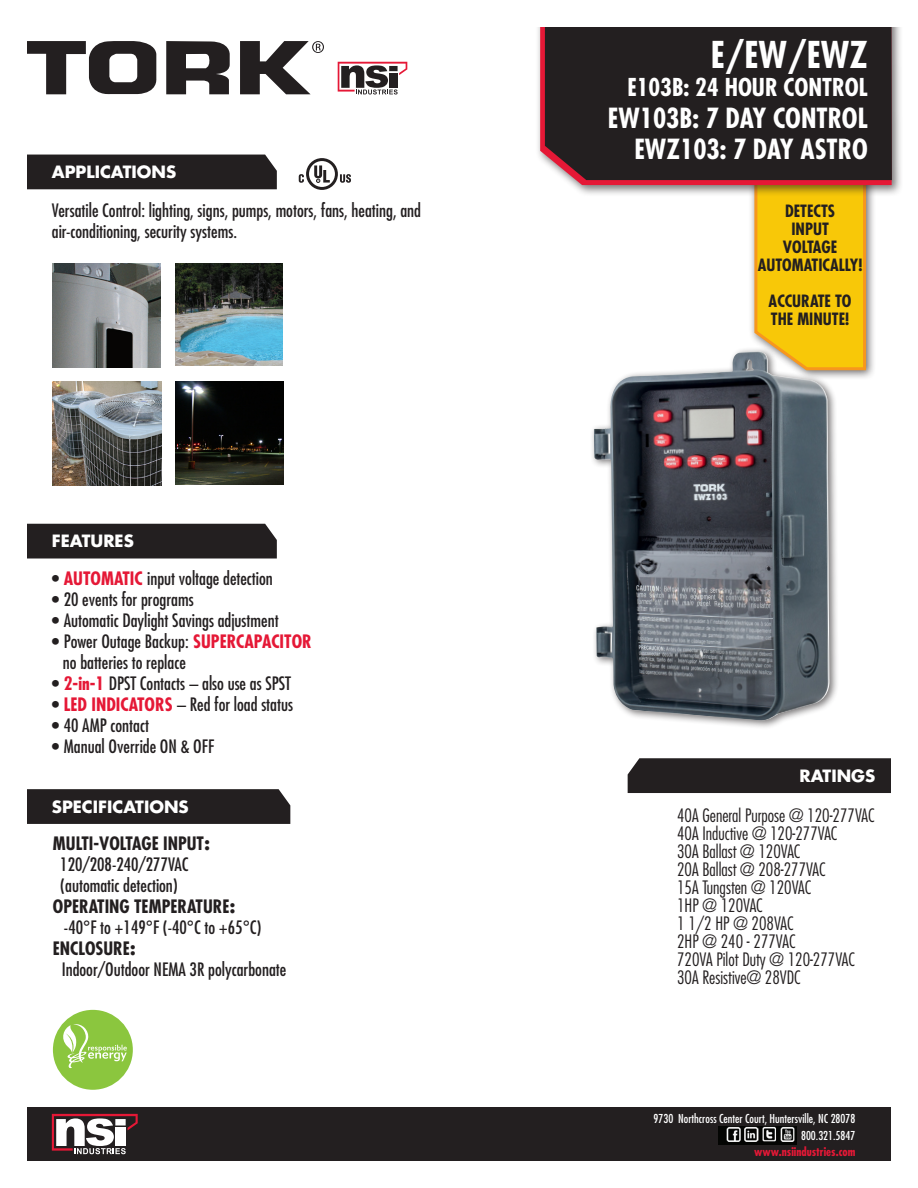
<style>
.page{position:relative;width:918px;height:1188px;background:#fff}
.page>*{position:absolute;margin:0;border:0;box-sizing:border-box;transform-origin:0 0}
.t1{font:700 condensed 36px "Futura";color:#fff}
.t2{font:700 condensed 27px/31.2px "Futura";color:#fff;text-align:right}
.t3{font:700 condensed 24px "Futura";color:#fff}
.t4{font:condensed 18px/21px "Futura";color:#231f20}
.t5{font:300 condensed 18px "Futura";color:#231f20}
.t6{font:700 condensed 18px "Futura";color:#231f20}
.t7{font:700 condensed 16.5px "Futura";color:#231f20}
.t8{font:700 16.5px "Futura";color:#fff}
.t9{font:condensed 12px "Futura";color:#fff}
.t10{font:700 condensed 12px "Futura";color:#e51836}
.s1{font-weight:700}
.s2{font-weight:700;color:#e51836}
.s3{font-stretch:normal}
</style>
<div class="page">
<img style="left:175px;top:382px;width:108px;height:103px">
<img style="left:175px;top:263px;width:108px;height:103px">
<div style="left:748px;top:165px;width:128px;height:215px;background:#231f20;opacity:.65"></div>
<svg style="left:752px;top:197px;width:116px;height:175px;background:#f6c513"></svg>
<svg style="left:27px;top:41px;width:130px;height:54px"></svg>
<svg style="left:166px;top:41px;width:64px;height:53px"></svg>
<svg style="left:240px;top:41px;width:84px;height:53px"></svg>
<svg style="left:338px;top:62px;width:69px;height:32px"></svg>
<div style="left:536px;top:27px;width:367px;height:170px;background:#231f20;opacity:.6"></div>
<svg style="left:540px;top:27px;width:352px;height:158px;background:#e33650"></svg>
<div style="left:545px;top:27px;width:347px;height:153px;background:#231f20"></div>
<div style="left:28px;top:1108px;width:863px;height:53px;background:#231f20"></div>
<img style="left:719px;top:1127px;width:77px;height:17px">
<svg style="left:52px;top:1114px;width:86px;height:40px"></svg>
<svg style="left:299px;top:158px;width:52px;height:32px"></svg>
<div style="left:53px;top:1010px;width:80px;height:80px;background:#8bc63e;border-radius:50%"></div>
<svg style="left:60px;top:1024px;width:67px;height:44px"></svg>
<div style="left:628px;top:758px;width:263px;height:35px;background:#231f20"></div>
<div style="left:589px;top:347px;width:250px;height:383px;background:#231f20;opacity:.6"></div>
<img style="left:593px;top:352px;width:238px;height:369px">
<img style="left:53px;top:264px;width:108px;height:103px">
<img style="left:53px;top:381px;width:108px;height:104px">
<div style="left:27px;top:155px;width:250px;height:34px;background:#231f20"></div>
<div style="left:27px;top:789px;width:263px;height:35px;background:#231f20"></div>
<div style="left:27px;top:524px;width:250px;height:35px;background:#231f20"></div>
<p class="t8" style="left:52px;top:161px;width:126px">APPLICATIONS</p>
<p class="t4" style="left:52px;top:200px;width:371px">Versatile Control: lighting, signs, pumps, motors, fans, heating, and air-conditioning, security systems.</p>
<p class="t8" style="left:52px;top:530px;width:84px">FEATURES</p>
<p class="t4" style="left:52px;top:568px;width:223px"><span class="s1">•</span> <span class="s2">AUTOMATIC</span> input voltage detection</p>
<p class="t4" style="left:52px;top:589px;width:143px"><span class="s1">•</span> 20 events for programs</p>
<p class="t4" style="left:52px;top:610px;width:228px"><span class="s1">•</span> Automatic Daylight Savings adjustment</p>
<p class="t4" style="left:63px;top:631px;width:250px;text-indent:-11px"><span class="s1">•</span> Power Outage Backup: <span class="s2">SUPERCAPACITOR </span>no batteries to replace</p>
<p class="t4" style="left:52px;top:673px;width:241px"><span class="s1">•</span> <span class="s2">2-in-1</span> DPST Contacts – also use as SPST</p>
<p class="t4" style="left:52px;top:694px;width:243px"><span class="s1">•</span> <span class="s2">LED INDICATORS</span> – Red for load status</p>
<p class="t4" style="left:52px;top:715px;width:99px"><span class="s1">•</span> 40 AMP contact</p>
<p class="t4" style="left:52px;top:736px;width:164px"><span class="s1">•</span> Manual Override ON &amp; OFF</p>
<p class="t8" style="left:52px;top:796px;width:138px">SPECIFICATIONS</p>
<p class="t6" style="left:53px;top:832px;width:159px">MULTI-VOLTAGE INPUT<span class="s3">:</span></p>
<p class="t4" style="left:60px;top:854px;width:130px">120/208-240/277VAC</p>
<p class="t4" style="left:60px;top:875px;width:119px">(automatic detection)</p>
<p class="t6" style="left:53px;top:895px;width:184px">OPERATING TEMPERATURE<span class="s3">:</span></p>
<p class="t4" style="left:64px;top:917px;width:199px">-40°F to +149°F (-40°C to +65°C)</p>
<p class="t6" style="left:53px;top:937px;width:85px">ENCLOSURE<span class="s3">:</span></p>
<p class="t4" style="left:62px;top:959px;width:226px">Indoor/Outdoor NEMA 3R polycarbonate</p>
<p class="t1" style="left:711px;top:31px;width:159px">E/EW/EWZ</p>
<p class="t3" style="left:627px;top:72px;width:242px">E103B: 24 HOUR CONTROL</p>
<p class="t2" style="left:608px;top:102px;width:261px">EW103B: 7 DAY CONTROL<br>EWZ103: 7 DAY ASTRO</p>
<p class="t7" style="left:785px;top:200px;width:52px">DETECTS</p>
<p class="t7" style="left:791px;top:218px;width:39px">INPUT</p>
<p class="t7" style="left:783px;top:236px;width:56px">VOLTAGE</p>
<p class="t7" style="left:758px;top:254px;width:106px">AUTOMATICALLY!</p>
<p class="t7" style="left:769px;top:290px;width:84px">ACCURATE TO</p>
<p class="t7" style="left:771px;top:308px;width:80px">THE MINUTE!</p>
<p class="t8" style="left:799px;top:764px;width:77px">RATINGS</p>
<p class="t5" style="left:677px;top:804px;width:199px">40A General Purpose @ 120-277VAC</p>
<p class="t5" style="left:677px;top:822px;width:162px">40A Inductive @ 120-277VAC</p>
<p class="t5" style="left:677px;top:840px;width:125px">30A Ballast @ 120VAC</p>
<p class="t5" style="left:677px;top:858px;width:150px">20A Ballast @ 208-277VAC</p>
<p class="t5" style="left:677px;top:876px;width:136px">15A Tungsten @ 120VAC</p>
<p class="t5" style="left:677px;top:894px;width:87px">1HP @ 120VAC</p>
<p class="t5" style="left:677px;top:912px;width:118px">1 1/2 HP @ 208VAC</p>
<p class="t5" style="left:677px;top:930px;width:120px">2HP @ 240 - 277VAC</p>
<p class="t5" style="left:677px;top:948px;width:179px">720VA Pilot Duty @ 120-277VAC</p>
<p class="t5" style="left:677px;top:966px;width:125px">30A Resistive@ 28VDC</p>
<p class="t9" style="left:654px;top:1111px;width:203px">9730 Northcross Center Court, Huntersville, NC 28078</p>
<p class="t9" style="left:801px;top:1128px;width:56px">800.321.5847</p>
<p class="t10" style="left:754px;top:1144px;width:103px">www.nsiindustries.com</p>
</div>
